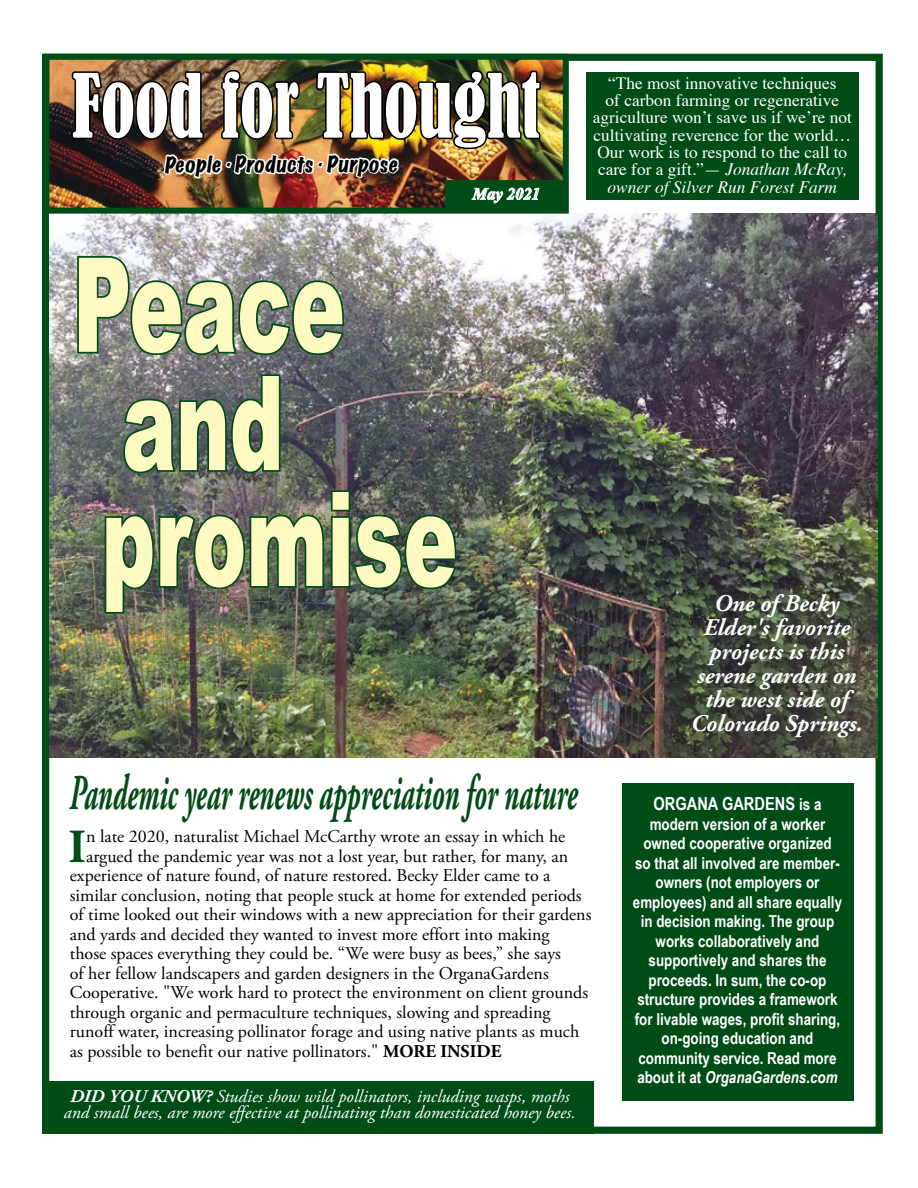
<style>
.page{position:relative;width:918px;height:1188px;background:#fff}
.page>*{position:absolute;margin:0;border:0;box-sizing:border-box;transform-origin:0 0}
.t1{font:900 131.4px/234.3px "Arial";color:#fffac2;scale:.61 1}
.t2{font:condensed 82.2px "Bernard";color:#fff;scale:.86 1}
.t3{font:italic 700 50.1px "Adobe Garamond Pro";color:#004c16;scale:.54 1}
.t4{font:700 47.4px "Adobe Garamond Pro";color:#004c16}
.t5{font:italic 700 24px/24px "Adobe Garamond Pro";color:#fff;text-align:center}
.t6{font:expanded 20.25px "Marker Felt";color:#000}
.t7{font:18px "Adobe Garamond Pro";color:#000}
.t8{font:italic 18px/16.5px "Adobe Garamond Pro";color:#fff;text-align:center}
.t9{font:700 18px "Arial Narrow";color:#fff}
.t10{font:17.25px/17.2px "Times";color:#fff;text-align:center}
.t11{font:700 16.5px/19.5px "Arial Narrow";color:#fff;text-align:center}
.t12{font:italic 700 16.5px "Times New Roman";color:#fff}
.s1{font-style:italic}
.s2{font-weight:700}
.s3{font-size:16.5px}
</style>
<div class="page">
<div style="left:42px;top:54px;width:841px;height:1080px;border:7px solid #004c16"></div>
<img style="left:49px;top:214px;width:828px;height:543px">
<img style="left:50px;top:61px;width:512px;height:146px">
<div style="left:43px;top:54px;width:526px;height:160px;border:6px solid #004c16"></div>
<div style="left:586px;top:72px;width:273px;height:128px;background:#004c16"></div>
<div style="left:446px;top:181px;width:121px;height:28px;background:#004c16"></div>
<img style="left:69px;top:68px;width:474px;height:156px">
<div style="left:445px;top:180px;width:122px;height:30px;border:2px solid #004c16"></div>
<div style="left:622px;top:783px;width:231px;height:318px;background:#004c16"></div>
<svg style="left:121px;top:373px;width:161px;height:102px;background:#4d5f56"></svg>
<svg style="left:75px;top:254px;width:271px;height:103px;background:#79867d"></svg>
<img style="left:103px;top:489px;width:356px;height:126px">
<div style="left:42px;top:1081px;width:552px;height:53px;background:#004c16"></div>
<h2 class="t2" style="left:72px;top:58px;width:546px">Food for Thought</h2>
<p class="t6" style="left:164px;top:148px;width:238px">People ·Products ·Purpose</p>
<p class="t12" style="left:473px;top:182px;width:69px">May 2021</p>
<h1 class="t1" style="left:73px;top:189px;width:631px">Peace promise</h1>
<h1 class="t1" style="left:122px;top:307px;width:267px">and</h1>
<p class="t10" style="left:593px;top:73px;width:261px">“The most innovative techniques<br>of carbon farming or regenerative agriculture won’t save us if we’re not cultivating reverence for the world… Our work is to respond to the call to care for a gift.”— <span class="s1">Jonathan McRay, owner of Silver Run Forest Farm</span></p>
<h3 class="t5" style="left:691px;top:592px;width:173px">One of Becky<br>Elder's favorite projects is this serene garden on the west side of<br>Colorado Springs.</h3>
<h3 class="t3" style="left:69px;top:764px;width:943px">Pandemic year renews appreciation for nature</h3>
<h3 class="t4" style="left:68px;top:819px;width:19px">I</h3>
<p class="t7" style="left:86px;top:826px;width:481px">n late 2020, naturalist Michael McCarthy wrote an essay in which he</p>
<p class="t7" style="left:86px;top:845px;width:484px">argued the pandemic year was not a lost year, but rather, for many, an</p>
<p class="t7" style="left:70px;top:865px;width:482px">experience of nature found, of nature restored. Becky Elder came to a</p>
<p class="t7" style="left:70px;top:884px;width:513px">similar conclusion, noting that people stuck at home for extended periods</p>
<p class="t7" style="left:70px;top:904px;width:523px">of time looked out their windows with a new appreciation for their gardens</p>
<p class="t7" style="left:70px;top:923px;width:481px">and yards and decided they wanted to invest more effort into making</p>
<p class="t7" style="left:70px;top:943px;width:493px">those spaces everything they could be. “We were busy as bees,” she says</p>
<p class="t7" style="left:70px;top:962px;width:481px">of her fellow landscapers and garden designers in the OrganaGardens</p>
<p class="t7" style="left:70px;top:982px;width:520px">Cooperative. "We work hard to protect the environment on client grounds</p>
<p class="t7" style="left:70px;top:1001px;width:482px">through organic and permaculture techniques, slowing and spreading</p>
<p class="t7" style="left:70px;top:1021px;width:511px">runoff water, increasing pollinator forage and using native plants as much</p>
<p class="t7" style="left:70px;top:1040px;width:433px">as possible to benefit our native pollinators." <span class="s2">MORE INSIDE</span></p>
<p class="t8" style="left:64px;top:1088px;width:513px"><span class="s2">DID YOU KNOW?</span> Studies show wild pollinators, including wasps, moths and small bees, are more effective at pollinating than domesticated honey bees.</p>
<p class="t9" style="left:654px;top:794px;width:169px">ORGANA GARDENS <span class="s3">is a</span></p>
<p class="t11" style="left:633px;top:814px;width:211px">modern version of a worker owned cooperative organized<br>so that all involved are member&shy;owners (not employers or employees) and all share equally in decision making. The group works collaboratively and supportively and shares the proceeds. In sum, the co-op structure provides a framework for livable wages, profit sharing, on-going education and community service. Read more about it at <span class="s1">OrganaGardens.com</span></p>
</div>
